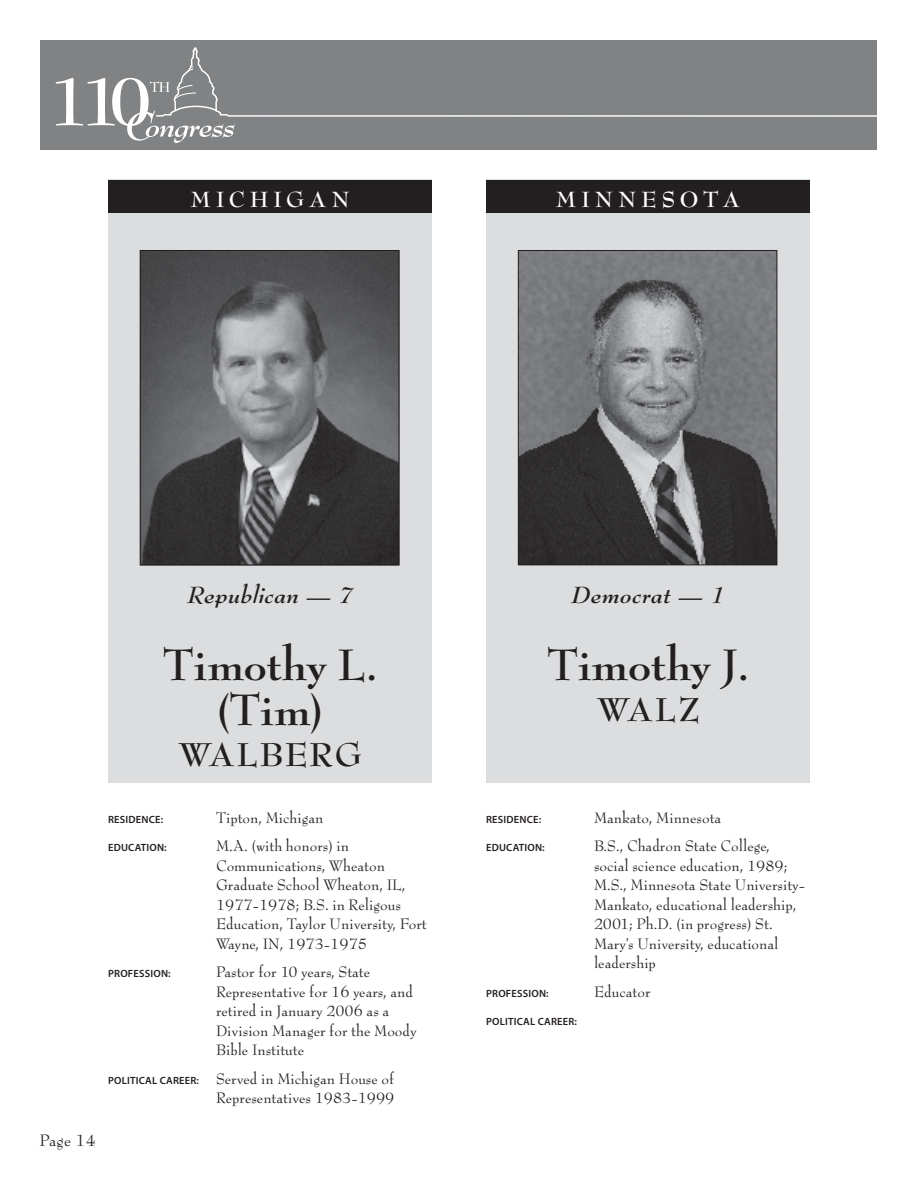
<style>
.page{position:relative;width:918px;height:1188px;background:#fff}
.page>*{position:absolute;margin:0;border:0;box-sizing:border-box;transform-origin:0 0}
.t1{font:700 48px/45px "Bernhard Modern Std";color:#231f20;text-align:center}
.t2{font:700 36px "Bernhard Modern Std";letter-spacing:.05em;color:#231f20}
.t3{font:italic 700 25.5px "Bernhard Modern Std";letter-spacing:.025em;color:#231f20}
.t4{font:700 24px "Bernhard Modern Std";letter-spacing:.205em;color:#fff}
.t5{font:18px "Bernhard Modern Std";letter-spacing:.01em;color:#231f20}
.t6{font:16.5px/19.5px "Bernhard Modern Std";color:#231f20}
.t7{font:600 10.5px "Myriad Pro";letter-spacing:.02em;color:#231f20}
.s1{font-family:"Myriad Pro";font-weight:600;font-size:10.5px}
</style>
<div class="page">
<div style="left:486px;top:180px;width:324px;height:603px;background:#dcddde"></div>
<div style="left:108px;top:180px;width:324px;height:603px;background:#dcddde"></div>
<div style="left:40px;top:40px;width:837px;height:110px;background:#808284"></div>
<svg style="left:155px;top:48px;width:722px;height:211px"></svg>
<svg style="left:56px;top:66px;width:179px;height:77px"></svg>
<div style="left:109px;top:180px;width:323px;height:33px;background:#231f20"></div>
<div style="left:486px;top:180px;width:324px;height:33px;background:#231f20"></div>
<img style="left:520px;top:252px;width:255px;height:311px">
<div style="left:518px;top:250px;width:259px;height:315px;border:1px solid #231f20"></div>
<img style="left:142px;top:252px;width:255px;height:311px">
<div style="left:140px;top:250px;width:259px;height:315px;border:1px solid #231f20"></div>
<h3 class="t4" style="left:190px;top:187px;width:161px">MICHIGAN</h3>
<h3 class="t4" style="left:556px;top:187px;width:186px">MINNESOTA</h3>
<h3 class="t3" style="left:187px;top:581px;width:167px">Republican — 7</h3>
<h1 class="t1" style="left:163px;top:644px;width:216px">Timothy L. (Tim)</h1>
<h2 class="t2" style="left:178px;top:736px;width:186px">WALBERG</h2>
<p class="t5" style="left:40px;top:1131px;width:58px">Page 14</p>
<p class="t7" style="left:108px;top:812px;width:57px">RESIDENCE:</p>
<p class="t6" style="left:216px;top:808px;width:109px">Tipton, Michigan</p>
<p class="t7" style="left:108px;top:841px;width:60px">EDUCATION:</p>
<p class="t6" style="left:216px;top:837px;width:212px">M.A. (with honors) in<br>Communications, Wheaton<br>Graduate School Wheaton, IL,<br>1977-1978; B.S. in Religous<br>Education, Taylor University, Fort<br>Wayne, IN, 1973-1975</p>
<p class="t7" style="left:108px;top:967px;width:64px">PROFESSION:</p>
<p class="t6" style="left:216px;top:963px;width:202px">Pastor for 10 years, State<br>Representative for 16 years, and retired in January 2006 as a<br>Division Manager for the Moody<br>Bible Institute</p>
<p class="t6" style="left:108px;top:1069px;width:288px;text-align:right"><span class="s1">POLITICAL CAREER:</span> Served in Michigan House of<br>Representatives 1983-1999</p>
<h3 class="t3" style="left:571px;top:581px;width:155px">Democrat — 1</h3>
<h1 class="t1" style="left:547px;top:644px;width:203px">Timothy J.</h1>
<h2 class="t2" style="left:596px;top:691px;width:105px">WALZ</h2>
<p class="t7" style="left:486px;top:812px;width:57px">RESIDENCE:</p>
<p class="t6" style="left:594px;top:808px;width:129px">Mankato, Minnesota</p>
<p class="t7" style="left:486px;top:841px;width:60px">EDUCATION:</p>
<p class="t6" style="left:594px;top:837px;width:213px">B.S., Chadron State College, social science education, 1989;<br>M.S., Minnesota State University-<br>Mankato, educational leadership,<br>2001; Ph.D. (in progress) St.<br>Mary’s University, educational leadership</p>
<p class="t7" style="left:486px;top:986px;width:64px">PROFESSION:</p>
<p class="t6" style="left:594px;top:982px;width:58px">Educator</p>
<p class="t7" style="left:486px;top:1015px;width:92px">POLITICAL CAREER:</p>
</div>
